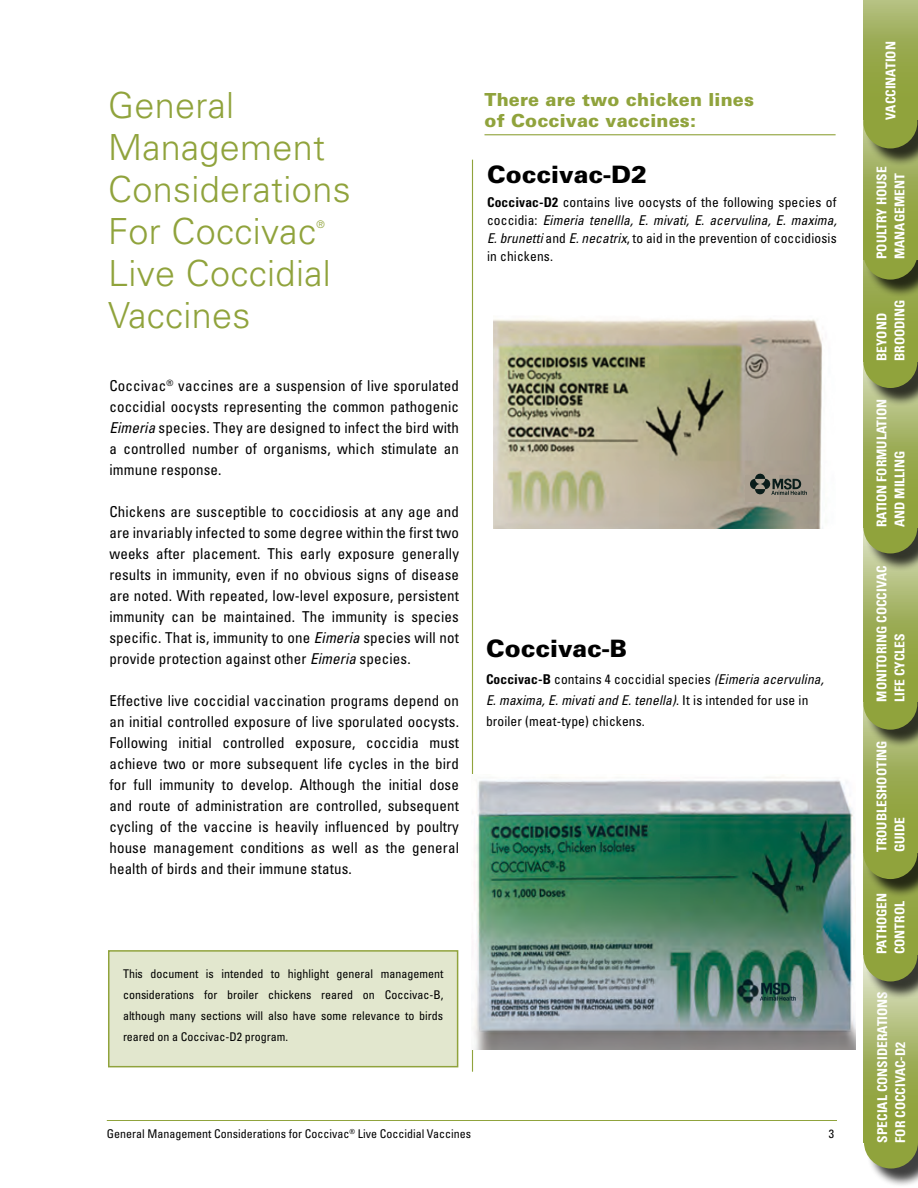
<style>
.page{position:relative;width:918px;height:1188px;background:#fff}
.page>*{position:absolute;margin:0;border:0;box-sizing:border-box;transform-origin:0 0}
.t1{font:300 36px/42px "Univers";letter-spacing:.01em;color:#90a33c}
.t2{font:900 24px "Univers";color:#000}
.t3{font:900 18px/21px "Univers";letter-spacing:.01em;color:#90a33c}
.t4{font:condensed 15px/21px "Univers";letter-spacing:.01em;color:#000;text-align:justify}
.t5{font:condensed 13.5px/18px "Univers";letter-spacing:.01em;color:#000;text-align:justify}
.t6{font:700 condensed 13.5px/18px "Univers";color:#fff}
.t7{font:condensed 12px/21px "Univers";color:#000;text-align:justify}
.t8{font:300 10.5px "Univers";color:#90a33c}
.s1{font-style:italic}
.s2{font-weight:700}
</style>
<div class="page">
<hr style="left:107px;top:1120px;width:730px;height:1px;background:#90a33c">
<div style="left:866px;top:943px;width:52px;height:244px;background:#000;opacity:.75"></div>
<div style="left:864px;top:1116px;width:54px;height:53px;background:#90a33c;border-radius:50%"></div>
<svg style="left:864px;top:964px;width:54px;height:173px;background:#a1b15e"></svg>
<div style="left:866px;top:755px;width:52px;height:245px;background:#000;opacity:.75"></div>
<div style="left:863px;top:929px;width:54px;height:52px;background:#90a33c;border-radius:50%"></div>
<div style="left:863px;top:753px;width:54px;height:201px;background:#91a43e"></div>
<div style="left:866px;top:653px;width:52px;height:244px;background:#000;opacity:.75"></div>
<div style="left:863px;top:827px;width:54px;height:52px;background:#90a33c;border-radius:50%"></div>
<svg style="left:863px;top:709px;width:54px;height:139px"></svg>
<div style="left:866px;top:502px;width:52px;height:246px;background:#000;opacity:.75"></div>
<div style="left:863px;top:677px;width:54px;height:53px;background:#90a33c;border-radius:50%"></div>
<svg style="left:863px;top:532px;width:54px;height:166px;background:#9eae57"></svg>
<div style="left:866px;top:328px;width:52px;height:244px;background:#000;opacity:.75"></div>
<div style="left:863px;top:501px;width:54px;height:52px;background:#90a33c;border-radius:50%"></div>
<svg style="left:863px;top:367px;width:54px;height:155px;background:#9cac54"></svg>
<div style="left:866px;top:162px;width:52px;height:244px;background:#000;opacity:.75"></div>
<div style="left:863px;top:336px;width:54px;height:52px;background:#90a33c;border-radius:50%"></div>
<div style="left:863px;top:160px;width:54px;height:201px;background:#91a43e"></div>
<div style="left:866px;top:60px;width:52px;height:238px;background:#000;opacity:.75"></div>
<div style="left:863px;top:227px;width:54px;height:53px;background:#90a33c;border-radius:50%"></div>
<svg style="left:863px;top:127px;width:54px;height:121px"></svg>
<div style="left:866px;top:0;width:52px;height:167px;background:#000;opacity:.75"></div>
<div style="left:863px;top:96px;width:54px;height:52px;background:#90a33c;border-radius:50%"></div>
<div style="left:863px;top:0;width:54px;height:120px;background:linear-gradient(to bottom,#adba75,#899d2e)"></div>
<hr style="left:472px;top:160px;width:1px;height:912px;background:#90a33c">
<hr style="left:484px;top:134px;width:352px;height:1px;background:#90a33c">
<div style="left:109px;top:951px;width:349px;height:116px;background:#e2e7ce"></div>
<div style="left:108px;top:950px;width:350px;height:117px;border:2px solid #90a33c"></div>
<img style="left:472px;top:775px;width:383px;height:275px">
<img style="left:494px;top:318px;width:329px;height:211px">
<div style="left:746px;top:476px;width:33px;height:26px;background:#aca192"></div>
<div style="left:779px;top:476px;width:33px;height:26px;background:#a2988b"></div>
<svg style="left:750px;top:473px;width:57px;height:22px"></svg>
<h1 class="t1" style="left:108px;top:85px;width:244px">General<br>Management<br>Considerations<br>For Coccivac</h1>
<p class="t8" style="left:316px;top:218px;width:10px">®</p>
<h1 class="t1" style="left:108px;top:253px;width:224px">Live Coccidial<br>Vaccines</h1>
<p class="t4" style="left:109px;top:375px;width:351px">Coccivac<sup>®</sup> vaccines are a suspension of live sporulated coccidial oocysts representing the common pathogenic <span class="s1">Eimeria</span> species. They are designed to infect the bird with a controlled number of organisms, which stimulate an immune response.</p>
<p class="t4" style="left:109px;top:501px;width:351px">Chickens are susceptible to coccidiosis at any age and are invariably infected to some degree within the first two weeks after placement. This early exposure generally results in immunity, even if no obvious signs of disease are noted. With repeated, low-level exposure, persistent immunity can be maintained. The immunity is species specific. That is, immunity to one <span class="s1">Eimeria</span> species will not provide protection against other <span class="s1">Eimeria</span> species.</p>
<p class="t4" style="left:109px;top:690px;width:351px">Effective live coccidial vaccination programs depend on an initial controlled exposure of live sporulated oocysts.<br>Following initial controlled exposure, coccidia must achieve two or more subsequent life cycles in the bird for full immunity to develop. Although the initial dose and route of administration are controlled, subsequent cycling of the vaccine is heavily influenced by poultry house management conditions as well as the general health of birds and their immune status.</p>
<p class="t3" style="left:484px;top:89px;width:271px">There are two chicken lines of Coccivac vaccines:</p>
<h2 class="t2" style="left:487px;top:159px;width:161px">Coccivac-D2</h2>
<p class="t5" style="left:487px;top:193px;width:351px"><span class="s2">Coccivac-D2</span> contains live oocysts of the following species of coccidia: <span class="s1">Eimeria tenellla, E. mivati, E. acervulina, E. maxima, E. brunetti</span> and <span class="s1">E. necatrix</span>, to aid in the prevention of coccidiosis in chickens.</p>
<h2 class="t2" style="left:486px;top:633px;width:143px">Coccivac-B</h2>
<p class="t5" style="left:486px;top:668px;width:339px;line-height:21px;text-align:left"><span class="s2">Coccivac-B</span> contains 4 coccidial species <span class="s1">(Eimeria acervulina,<br>E. maxima, E. mivati and E. tenella)</span>. It is intended for use in broiler (meat-type) chickens.</p>
<p class="t7" style="left:123px;top:963px;width:322px">This document is intended to highlight general management considerations for broiler chickens reared on Coccivac-B, although many sections will also have some relevance to birds reared on a Coccivac-D2 program.</p>
<p class="t7" style="left:107px;top:1123px;width:366px">General Management Considerations for Coccivac<sup>®</sup> Live Coccidial Vaccines</p>
<p class="t7" style="left:829px;top:1123px;width:7px">3</p>
<p class="t6" style="left:882px;top:120px;width:80px;rotate:-90deg">VACCINATION</p>
<p class="t6" style="left:873px;top:259px;width:94px;rotate:-90deg">POULTRY HOUSE<br>MANAGEMENT</p>
<p class="t6" style="left:873px;top:361px;width:63px;rotate:-90deg">BEYOND<br>BROODING</p>
<p class="t6" style="left:873px;top:527px;width:130px;rotate:-90deg">RATION FORMULATION<br>AND MILLING</p>
<p class="t6" style="left:873px;top:702px;width:138px;rotate:-90deg">MONITORING COCCIVAC<br>LIFE CYCLES</p>
<p class="t6" style="left:873px;top:852px;width:113px;rotate:-90deg">TROUBLESHOOTING<br>GUIDE</p>
<p class="t6" style="left:873px;top:954px;width:63px;rotate:-90deg">PATHOGEN<br>CONTROL</p>
<p class="t6" style="left:873px;top:1143px;width:153px;rotate:-90deg">SPECIAL CONSIDERATIONS<br>FOR COCCIVAC-D2</p>
</div>
